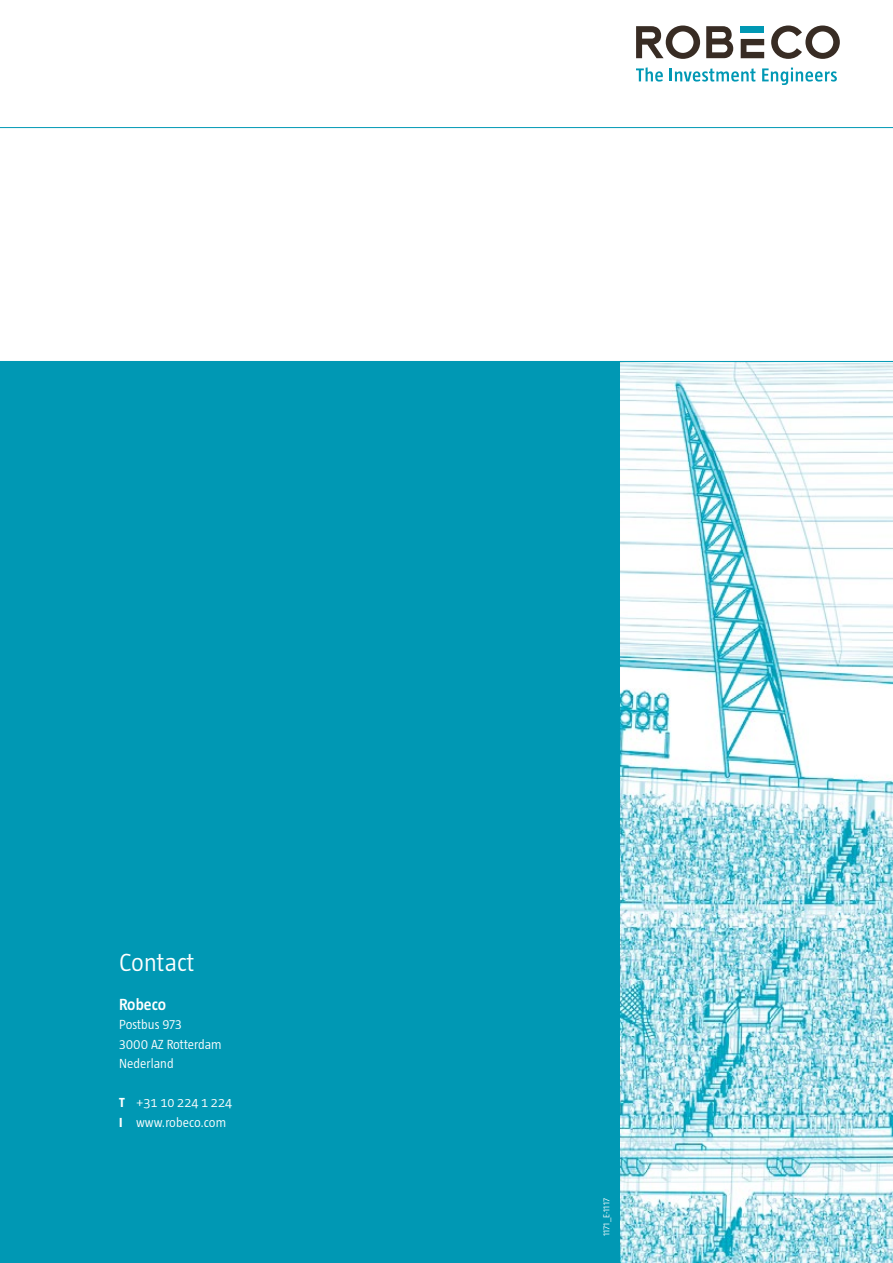
<style>
.page{position:relative;width:893px;height:1263px;background:#fff}
.page>*{position:absolute;margin:0;border:0;box-sizing:border-box;transform-origin:0 0}
.t1{font:300 25.5px "Taz";letter-spacing:.01em;color:#fff}
.t2{font:600 16.5px "Taz";letter-spacing:.005em;color:#fff}
.t3{font:300 13.5px/19.5px "Taz";letter-spacing:.005em;color:#fff}
.t4{font:300 9px "Taz";color:#fff}
.s1{font-weight:700}
</style>
<div class="page">
<div style="left:741px;top:26px;width:23px;height:7px;background:#0098b4"></div>
<svg style="left:706px;top:26px;width:27px;height:32px"></svg>
<svg style="left:636px;top:26px;width:64px;height:33px"></svg>
<svg style="left:771px;top:26px;width:69px;height:33px"></svg>
<svg style="left:741px;top:39px;width:23px;height:19px"></svg>
<svg style="left:636px;top:67px;width:27px;height:15px"></svg>
<svg style="left:670px;top:68px;width:85px;height:14px"></svg>
<svg style="left:762px;top:68px;width:75px;height:17px"></svg>
<div style="left:0;top:361px;width:621px;height:902px;background:#0098b4"></div>
<hr style="left:0;top:361px;width:893px;height:1px;background:#0098b4">
<img style="left:621px;top:362px;width:272px;height:901px">
<hr style="left:0;top:127px;width:893px;height:1px;background:#0098b4">
<h1 class="t1" style="left:119px;top:948px;width:77px">Contact</h1>
<p class="t2" style="left:119px;top:995px;width:49px">Robeco</p>
<p class="t3" style="left:119px;top:1015px;width:104px">Postbus 973<br>3000 AZ Rotterdam<br>Nederland</p>
<p class="t3" style="left:119px;top:1093px;width:115px"><span class="s1">T</span> +31 10 224 1 224<br><span class="s1">I</span> www.robeco.com</p>
<p class="t4" style="left:602px;top:1236px;width:40px;rotate:-90deg">1171_E-1117</p>
</div>
